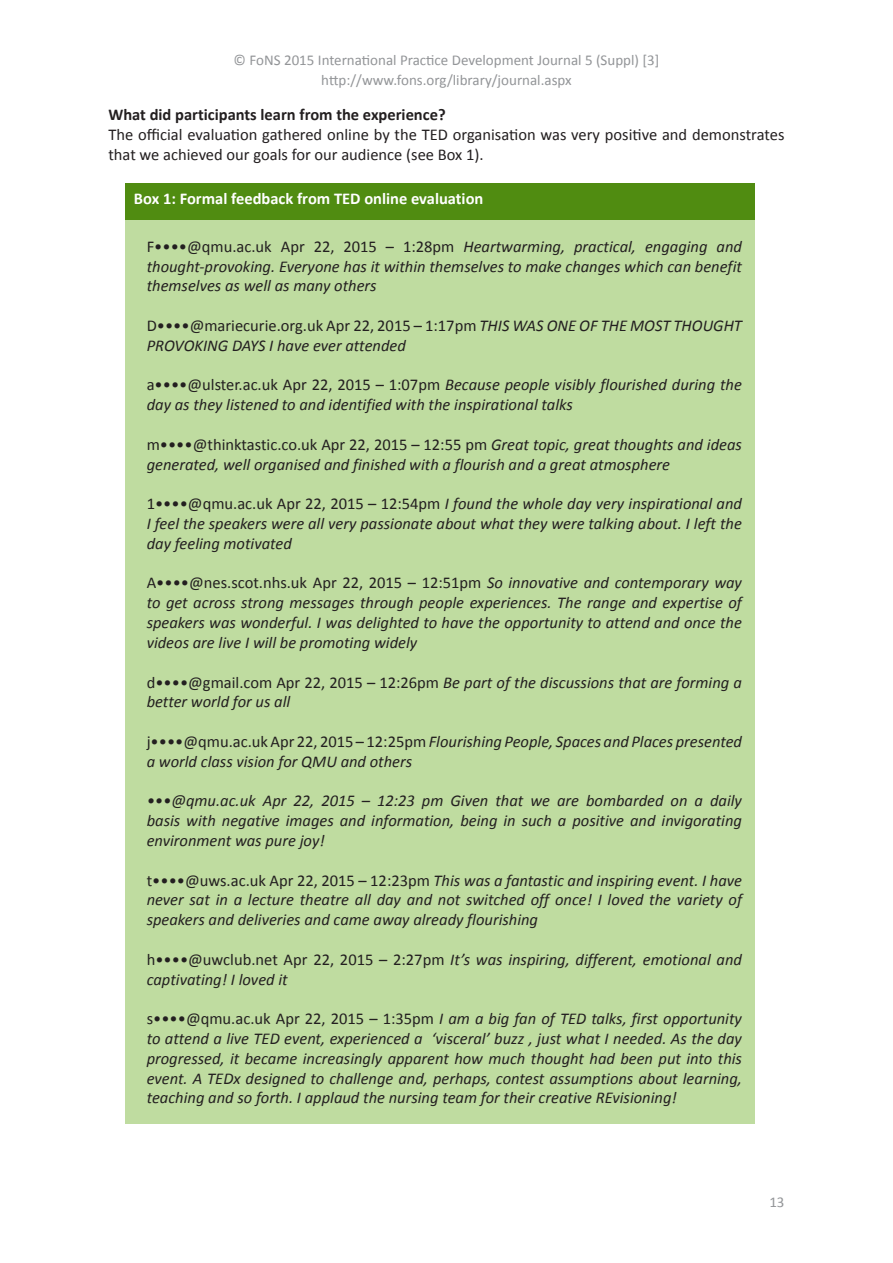
<style>
.page{position:relative;width:893px;height:1263px;background:#fff}
.page>*{position:absolute;margin:0;border:0;box-sizing:border-box;transform-origin:0 0}
.t1{font:italic 16.5px/19.8px "Calibri";color:#231f20;text-align:justify}
.Body{font:16.5px/19.8px "Calibri";color:#231f20}
.Xhead_1{font:700 16.5px "Calibri";color:#231f20}
.t2{font:700 16.5px "Calibri";color:#fff}
.t3{font:15px/19.8px "Calibri";color:#939598;text-align:center}
.s1{font-style:normal}
</style>
<div class="page">
<div style="left:125px;top:220px;width:630px;height:904px;background:#bfdca0"></div>
<div style="left:125px;top:183px;width:630px;height:36px;background:#508c11"></div>
<p class="t3" style="left:234px;top:50px;width:427px">© FoNS 2015 International Practice Development Journal 5 (Suppl) [3] http://www.fons.org/library/journal.aspx</p>
<p class="Xhead_1" style="left:108px;top:104px;width:339px">What did participants learn from the experience?</p>
<p class="Body" style="left:108px;top:125px;width:678px">The official evaluation gathered online by the TED organisation was very positive and demonstrates that we achieved our goals for our audience (see Box 1).</p>
<p class="t2" style="left:134px;top:188px;width:351px">Box 1: Formal feedback from TED online evaluation</p>
<p class="t1" style="left:147px;top:236px;width:597px"><span class="s1">F••••@qmu.ac.uk Apr 22, 2015 – 1:28pm</span> Heartwarming, practical, engaging and thought-provoking. Everyone has it within themselves to make changes which can benefit themselves as well as many others</p>
<p class="t1" style="left:147px;top:315px;width:597px"><span class="s1">D••••@mariecurie.org.uk Apr 22, 2015 – 1:17pm</span> THIS WAS ONE OF THE MOST THOUGHT<br>PROVOKING DAYS I have ever attended</p>
<p class="t1" style="left:147px;top:374px;width:597px"><span class="s1">a••••@ulster.ac.uk Apr 22, 2015 – 1:07pm</span> Because people visibly flourished during the day as they listened to and identified with the inspirational talks</p>
<p class="t1" style="left:147px;top:434px;width:597px"><span class="s1">m••••@thinktastic.co.uk Apr 22, 2015 – 12:55 pm</span> Great topic, great thoughts and ideas generated, well organised and finished with a flourish and a great atmosphere</p>
<p class="t1" style="left:147px;top:493px;width:597px"><span class="s1">1••••@qmu.ac.uk Apr 22, 2015 – 12:54pm</span> I found the whole day very inspirational and I feel the speakers were all very passionate about what they were talking about. I left the day feeling motivated</p>
<p class="t1" style="left:147px;top:572px;width:597px"><span class="s1">A••••@nes.scot.nhs.uk Apr 22, 2015 – 12:51pm</span> So innovative and contemporary way to get across strong messages through people experiences. The range and expertise of speakers was wonderful. I was delighted to have the opportunity to attend and once the videos are live I will be promoting widely</p>
<p class="t1" style="left:147px;top:671px;width:597px"><span class="s1">d••••@gmail.com Apr 22, 2015 – 12:26pm</span> Be part of the discussions that are forming a better world for us all</p>
<p class="t1" style="left:147px;top:731px;width:597px"><span class="s1">j••••@qmu.ac.uk Apr 22, 2015 – 12:25pm</span> Flourishing People, Spaces and Places presented a world class vision for QMU and others</p>
<p class="t1" style="left:147px;top:790px;width:597px">•••@qmu.ac.uk Apr 22, 2015 – 12:23 pm Given that we are bombarded on a daily basis with negative images and information, being in such a positive and invigorating environment was pure joy!</p>
<p class="t1" style="left:147px;top:869px;width:597px"><span class="s1">t••••@uws.ac.uk Apr 22, 2015 – 12:23pm</span> This was a fantastic and inspiring event. I have never sat in a lecture theatre all day and not switched off once! I loved the variety of speakers and deliveries and came away already flourishing</p>
<p class="t1" style="left:147px;top:949px;width:597px"><span class="s1">h••••@uwclub.net Apr 22, 2015 – 2:27pm</span> It’s was inspiring, different, emotional and captivating! I loved it</p>
<p class="t1" style="left:147px;top:1008px;width:597px"><span class="s1">s••••@qmu.ac.uk Apr 22, 2015 – 1:35pm</span> I am a big fan of TED talks, first opportunity to attend a live TED event, experienced a ‘visceral’ buzz , just what I needed. As the day progressed, it became increasingly apparent how much thought had been put into this event. A TEDx designed to challenge and, perhaps, contest assumptions about learning, teaching and so forth. I applaud the nursing team for their creative REvisioning!</p>
<p class="t3" style="left:769px;top:1192px;width:17px">13</p>
</div>
